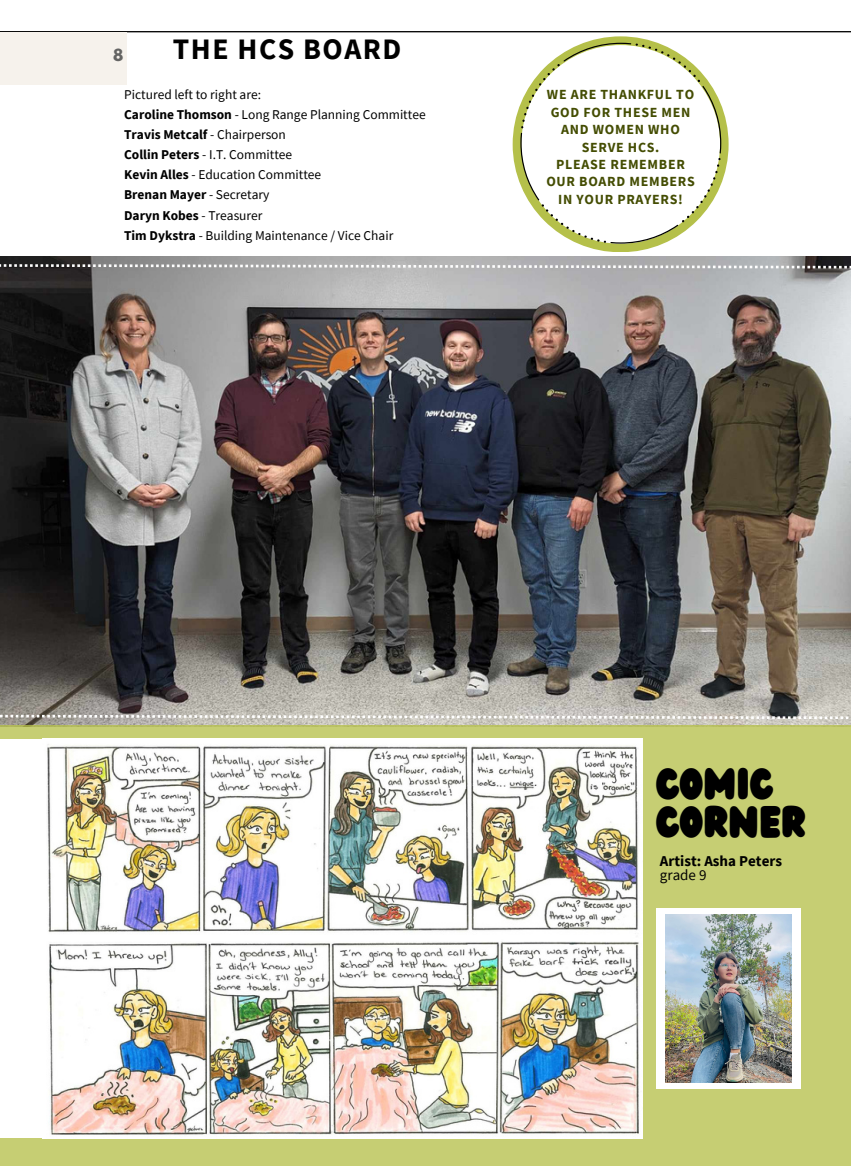
<style>
.page{position:relative;width:851px;height:1166px;background:#fff}
.page>*{position:absolute;margin:0;border:0;box-sizing:border-box;transform-origin:0 0}
.t1{font:38.5px/38.1px "Wedges";color:#000}
.t2{font:700 29.75px "Source Sans Pro";letter-spacing:.05em;color:#000}
.t3{font:700 15.05px "Source Sans Pro";color:#000}
.t4{font:15.05px "Source Sans Pro";color:#000}
.t5{font:700 14.88px "League Spartan";color:#646463}
.t6{font:700 14px/17.3px "Source Sans Pro";letter-spacing:.05em;color:#444d03;text-align:center}
.t7{font:13.47px "Source Sans Pro";color:#000}
.t8{font:700 13.47px "Source Sans Pro";color:#000}
.s1{font-weight:700}
.s2{font-weight:400}
</style>
<div class="page">
<hr style="left:0;top:31px;width:850px;height:1px;background:#000">
<img style="left:0;top:256px;width:850px;height:469px">
<div style="left:0;top:725px;width:850px;height:440px;background:#c6ce73"></div>
<div style="left:0;top:739px;width:213px;height:398px;background:#fff"></div>
<img style="left:42px;top:739px;width:600px;height:399px">
<svg style="left:0;top:264px;width:850px;height:4px"></svg>
<svg style="left:0;top:715px;width:850px;height:4px"></svg>
<div style="left:656px;top:907px;width:144px;height:181px;background:#fff"></div>
<img style="left:665px;top:914px;width:126px;height:168px">
<svg style="left:512px;top:36px;width:216px;height:216px"></svg>
<svg style="left:520px;top:43px;width:201px;height:201px"></svg>
<div style="left:0;top:32px;width:127px;height:52px;background:#f6f2ec"></div>
<p class="t2" style="left:173px;top:30px;width:230px">THE HCS BOARD</p>
<p class="t7" style="left:124px;top:85px;width:138px">Pictured left to right are:</p>
<p class="t7" style="left:124px;top:106px;width:303px"><span class="s1">Caroline Thomson</span> - Long Range Planning Committee</p>
<p class="t8" style="left:124px;top:126px;width:163px">Travis Metcalf <span class="s2">- Chairperson</span></p>
<p class="t7" style="left:124px;top:146px;width:170px"><span class="s1">Collin Peters</span> - I.T. Committee</p>
<p class="t7" style="left:124px;top:166px;width:199px"><span class="s1">Kevin Alles</span> - Education Committee</p>
<p class="t8" style="left:124px;top:186px;width:147px">Brenan Mayer <span class="s2">- Secretary</span></p>
<p class="t8" style="left:124px;top:206px;width:140px">Daryn Kobes <span class="s2">- Treasurer</span></p>
<p class="t7" style="left:124px;top:226px;width:271px"><span class="s1">Tim Dykstra</span> - Building Maintenance / Vice Chair</p>
<p class="t5" style="left:113px;top:48px;width:12px">8</p>
<p class="t6" style="left:547px;top:86px;width:149px">WE ARE THANKFUL TO<br>GOD FOR THESE MEN<br>AND WOMEN WHO<br>SERVE HCS.</p>
<p class="t6" style="left:546px;top:155px;width:150px">PLEASE REMEMBER<br>OUR BOARD MEMBERS<br>IN YOUR PRAYERS!</p>
<p class="t1" style="left:656px;top:766px;width:151px">COMIC<br>CORNER</p>
<p class="t3" style="left:660px;top:851px;width:124px">Artist: Asha Peters</p>
<p class="t4" style="left:660px;top:865px;width:48px">grade 9</p>
</div>
